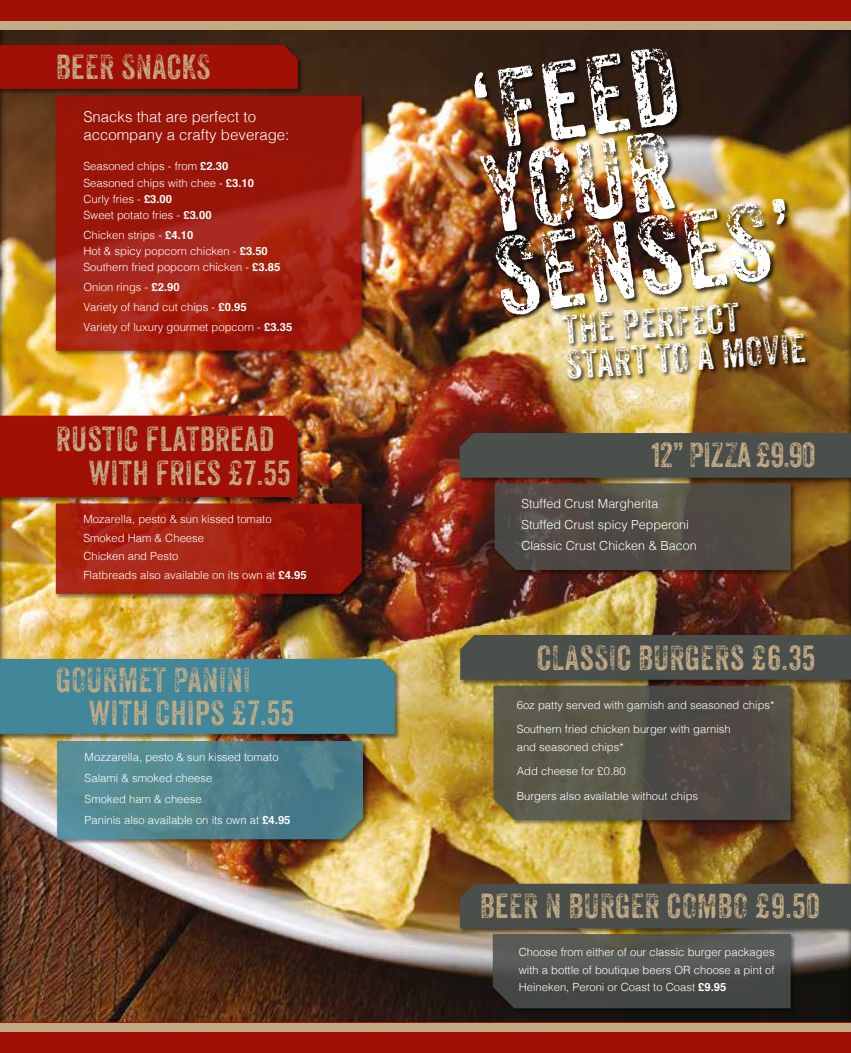
<style>
.page{position:relative;width:851px;height:1053px;background:#fff}
.page>*{position:absolute;margin:0;border:0;box-sizing:border-box;transform-origin:0 0}
.t1{font:107.25px/83.4px "Anodyne";color:#fff}
.t2{font:39.38px/35.5px "Anodyne";color:#fff}
.t3{font:33.75px/33.2px "Anodyne";color:#c3ab84}
.t4{font:300 15px/17.5px "Helvetica";color:#fff}
.t5{font:300 12.5px/21px "Helvetica";color:#fff}
.t6{font:300 11.25px/16.2px "Helvetica";color:#fff}
.s1{font-weight:700}
</style>
<div class="page">
<div style="left:0;top:0;width:850px;height:1052px;background:#000;opacity:.75"></div>
<div style="left:459px;top:883px;width:391px;height:51px;background:#000;opacity:.52"></div>
<div style="left:460px;top:883px;width:390px;height:45px;background:#4b4f4c"></div>
<div style="left:492px;top:933px;width:304px;height:80px;background:#000;opacity:.52"></div>
<svg style="left:493px;top:934px;width:297px;height:74px;background:#4e504c"></svg>
<div style="left:473px;top:47px;width:318px;height:273px;background:#000;opacity:.75"></div>
<div style="left:562px;top:302px;width:248px;height:81px;background:#000;opacity:.75"></div>
<div style="left:459px;top:432px;width:391px;height:51px;background:#000;opacity:.52"></div>
<div style="left:459px;top:433px;width:391px;height:44px;background:#4b4f4c"></div>
<div style="left:494px;top:482px;width:302px;height:93px;background:#000;opacity:.52"></div>
<svg style="left:494px;top:483px;width:296px;height:87px;background:#504b44"></svg>
<div style="left:459px;top:634px;width:391px;height:51px;background:#000;opacity:.52"></div>
<div style="left:460px;top:635px;width:390px;height:44px;background:#4b4f4c"></div>
<div style="left:493px;top:685px;width:303px;height:141px;background:#000;opacity:.52"></div>
<svg style="left:493px;top:685px;width:297px;height:135px;background:#555246"></svg>
<div style="left:0;top:415px;width:304px;height:87px;background:#000;opacity:.52"></div>
<div style="left:0;top:415px;width:298px;height:82px;background:#a11007"></div>
<div style="left:55px;top:502px;width:313px;height:97px;background:#000;opacity:.52"></div>
<svg style="left:56px;top:503px;width:305px;height:91px;background:#a11e0f"></svg>
<div style="left:0;top:1022px;width:850px;height:30px;background:#a11007"></div>
<div style="left:0;top:0;width:850px;height:23px;background:#a11007"></div>
<div style="left:0;top:21px;width:850px;height:9px;background:#c3ab84"></div>
<div style="left:0;top:1022px;width:850px;height:9px;background:#c3ab84"></div>
<div style="left:0;top:44px;width:304px;height:50px;background:#000;opacity:.52"></div>
<div style="left:0;top:45px;width:298px;height:44px;background:#a11007"></div>
<div style="left:55px;top:95px;width:313px;height:261px;background:#000;opacity:.52"></div>
<svg style="left:56px;top:96px;width:305px;height:254px;background:#9f1c0f"></svg>
<div style="left:0;top:658px;width:400px;height:81px;background:#000;opacity:.52"></div>
<div style="left:0;top:659px;width:395px;height:74px;background:#42869a"></div>
<div style="left:56px;top:740px;width:313px;height:105px;background:#000;opacity:.52"></div>
<svg style="left:57px;top:740px;width:306px;height:99px;background:#52858e"></svg>
<h3 class="t3" style="left:56px;top:50px;width:156px">BEER SNACKS</h3>
<h3 class="t4" style="left:83px;top:107px;width:207px">Snacks that are perfect to accompany a crafty beverage:</h3>
<p class="t6" style="left:83px;top:157px;width:172px">Seasoned chips - from <span class="s1">£2.30<br></span>Seasoned chips with chee - <span class="s1">£3.10<br></span>Curly fries - <span class="s1">£3.00<br></span>Sweet potato fries - <span class="s1">£3.00</span></p>
<p class="t6" style="left:83px;top:226px;width:198px">Chicken strips - <span class="s1">£4.10<br></span>Hot &amp; spicy popcorn chicken - <span class="s1">£3.50<br></span>Southern fried popcorn chicken - <span class="s1">£3.85</span></p>
<p class="t6" style="left:83px;top:276px;width:210px;line-height:19.8px">Onion rings - <span class="s1">£2.90<br></span>Variety of hand cut chips - <span class="s1">£0.95<br></span>Variety of luxury gourmet popcorn - <span class="s1">£3.35</span></p>
<h3 class="t3" style="left:56px;top:422px;width:220px">RUSTIC FLATBREAD</h3>
<h3 class="t3" style="left:89px;top:455px;width:203px">WITH FRIES £7.55</h3>
<p class="t6" style="left:83px;top:509px;width:225px;line-height:18.5px">Mozarella, pesto &amp; sun kissed tomato<br>Smoked Ham &amp; Cheese<br>Chicken and Pesto<br>Flatbreads also available on its own at <span class="s1">£4.95</span></p>
<h3 class="t3" style="left:89px;top:663px;width:207px;text-indent:-33px">GOURMET PANINI<br>WITH CHIPS £7.55</h3>
<p class="t6" style="left:85px;top:745px;width:207px;line-height:21px">Mozzarella, pesto &amp; sun kissed tomato<br>Salami &amp; smoked cheese<br>Smoked ham &amp; cheese<br>Paninis also available on its own at <span class="s1">£4.95</span></p>
<h1 class="t1" style="left:464px;top:71px;width:307px;rotate:-8deg">‘FEE D<br>YOUR<br>SENSES’</h1>
<h2 class="t2" style="left:561px;top:311px;width:243px;rotate:-4deg">THE PERFECT<br>START TO A MOVIE</h2>
<h3 class="t3" style="left:651px;top:438px;width:166px">12” PIZZA £9.90</h3>
<p class="t5" style="left:521px;top:492px;width:177px">Stuffed Crust Margherita<br>Stuffed Crust spicy Pepperoni<br>Classic Crust Chicken &amp; Bacon</p>
<h3 class="t3" style="left:537px;top:640px;width:280px">CLASSIC BURGERS £6.35</h3>
<p class="t6" style="left:516px;top:691px;width:259px;line-height:24.6px">6oz patty served with garnish and seasoned chips*<br>Southern fried chicken burger with garnish</p>
<p class="t6" style="left:516px;top:733px;width:183px;line-height:24.6px">and seasoned chips*<br>Add cheese for £0.80<br>Burgers also available without chips</p>
<h3 class="t3" style="left:479px;top:889px;width:341px">BEER N BURGER COMBO £9.50</h3>
<p class="t6" style="left:518px;top:942px;width:257px;line-height:17.5px;text-align:justify">Choose from either of our classic burger packages with a bottle of boutique beers OR choose a pint of Heineken, Peroni or Coast to Coast <span class="s1">£9.95</span></p>
</div>
